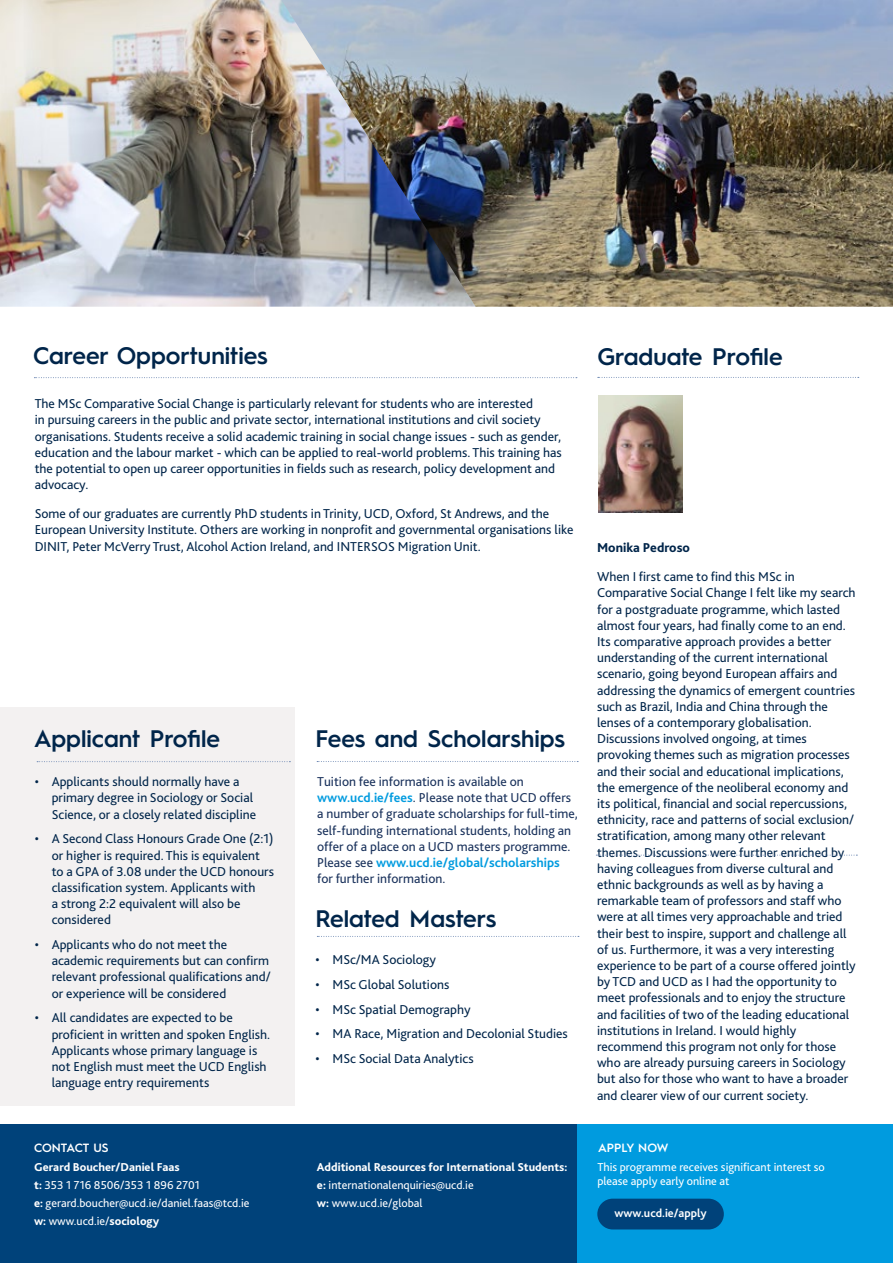
<style>
.page{position:relative;width:893px;height:1263px;background:#fff}
.page>*{position:absolute;margin:0;border:0;box-sizing:border-box;transform-origin:0 0}
.t1{font:600 24px "Hurme Geometric Sans 1";color:#00254a}
.t2{font:13.5px/16.2px "Bliss 2";color:#00254a}
.t3{font:13.5px/16.2px "Bliss 2";color:#1a325c}
.t4{font:800 13.5px "Bliss 2";color:#00254a}
.t5{font:12px/18px "Bliss 2";color:#fff}
.t6{font:800 12px/18px "Bliss 2";color:#fff}
.t7{font:600 12px "Hurme Geometric Sans 1";color:#fff}
.t8{font:700 12px "Bliss 2";color:#fff}
.s1{font-weight:700;color:#009bdf}
.s2{font-weight:800}
.s3{font-weight:400}
</style>
<div class="page">
<svg style="left:598px;top:377px;width:261px;height:1px"></svg>
<div style="left:0;top:707px;width:295px;height:399px;background:#f3f1f1"></div>
<svg style="left:37px;top:761px;width:253px;height:1px"></svg>
<div style="left:544px;top:1125px;width:349px;height:138px;background:#009bdf"></div>
<div style="left:0;top:1125px;width:576px;height:138px;background:#00427a"></div>
<svg style="left:34px;top:377px;width:543px;height:1px"></svg>
<img style="left:0;top:0;width:281px;height:307px">
<img style="left:281px;top:0;width:612px;height:307px">
<div style="left:597px;top:1199px;width:127px;height:30px;background:#00427a;border-radius:15px"></div>
<svg style="left:317px;top:936px;width:262px;height:1px"></svg>
<svg style="left:317px;top:761px;width:261px;height:1px"></svg>
<svg style="left:596px;top:855px;width:261px;height:1px"></svg>
<img style="left:598px;top:396px;width:84px;height:117px">
<h1 class="t1" style="left:33px;top:338px;width:236px">Career Opportunities</h1>
<p class="t2" style="left:35px;top:395px;width:529px">The MSc Comparative Social Change is particularly relevant for students who are interested<br>in pursuing careers in the public and private sector, international institutions and civil society organisations. Students receive a solid academic training in social change issues - such as gender, education and the labour market - which can be applied to real-world problems. This training has the potential to open up career opportunities in fields such as research, policy development and advocacy.</p>
<p class="t2" style="left:35px;top:505px;width:540px">Some of our graduates are currently PhD students in Trinity, UCD, Oxford, St Andrews, and the<br>European University Institute. Others are working in nonprofit and governmental organisations like<br>DINIT, Peter McVerry Trust, Alcohol Action Ireland, and INTERSOS Migration Unit.</p>
<h1 class="t1" style="left:34px;top:722px;width:188px">Applicant Profile</h1>
<h1 class="t1" style="left:315px;top:722px;width:251px">Fees and Scholarships</h1>
<p class="t2" style="left:52px;top:773px;width:206px;text-indent:-17px">• Applicants should normally have a primary degree in Sociology or Social<br>Science, or a closely related discipline</p>
<p class="t2" style="left:52px;top:830px;width:224px;text-indent:-17px">• A Second Class Honours Grade One (2:1) or higher is required. This is equivalent to a GPA of 3.08 under the UCD honours classification system. Applicants with<br>a strong 2:2 equivalent will also be considered</p>
<p class="t2" style="left:52px;top:936px;width:221px;text-indent:-17px">• Applicants who do not meet the academic requirements but can confirm relevant professional qualifications and/ or experience will be considered</p>
<p class="t2" style="left:52px;top:1009px;width:220px;text-indent:-17px">• All candidates are expected to be proficient in written and spoken English.<br>Applicants whose primary language is not English must meet the UCD English language entry requirements</p>
<p class="t3" style="left:317px;top:773px;width:262px">Tuition fee information is available on <span class="s1">www.ucd.ie/fees</span>. Please note that UCD offers a number of graduate scholarships for full-time, self-funding international students, holding an offer of a place on a UCD masters programme.<br>Please see <span class="s1">www.ucd.ie/global/scholarships </span>for further information.</p>
<h1 class="t1" style="left:315px;top:902px;width:182px">Related Masters</h1>
<p class="t2" style="left:315px;top:951px;width:122px">• MSc/MA Sociology</p>
<p class="t2" style="left:315px;top:976px;width:135px">• MSc Global Solutions</p>
<p class="t2" style="left:315px;top:1001px;width:157px">• MSc Spatial Demography</p>
<p class="t2" style="left:315px;top:1025px;width:254px">• MA Race, Migration and Decolonial Studies</p>
<p class="t2" style="left:315px;top:1050px;width:160px">• MSc Social Data Analytics</p>
<h1 class="t1" style="left:597px;top:340px;width:187px">Graduate Profile</h1>
<p class="t4" style="left:597px;top:539px;width:94px">Monika Pedroso</p>
<p class="t2" style="left:597px;top:568px;width:260px">When I first came to find this MSc in Comparative Social Change I felt like my search for a postgraduate programme, which lasted almost four years, had finally come to an end.<br>Its comparative approach provides a better understanding of the current international scenario, going beyond European affairs and addressing the dynamics of emergent countries such as Brazil, India and China through the lenses of a contemporary globalisation.<br>Discussions involved ongoing, at times provoking themes such as migration processes and their social and educational implications, the emergence of the neoliberal economy and its political, financial and social repercussions, ethnicity, race and patterns of social exclusion/ stratification, among many other relevant themes. Discussions were further enriched by having colleagues from diverse cultural and ethnic backgrounds as well as by having a remarkable team of professors and staff who were at all times very approachable and tried their best to inspire, support and challenge all of us. Furthermore, it was a very interesting experience to be part of a course offered jointly by TCD and UCD as I had the opportunity to meet professionals and to enjoy the structure and facilities of two of the leading educational institutions in Ireland. I would highly recommend this program not only for those who are already pursuing careers in Sociology but also for those who want to have a broader and clearer view of our current society.</p>
<p class="t7" style="left:34px;top:1139px;width:76px">CONTACT US</p>
<p class="t7" style="left:598px;top:1139px;width:72px">APPLY NOW</p>
<p class="t5" style="left:597px;top:1159px;width:229px;line-height:14.4px">This programme receives significant interest so please apply early online at</p>
<p class="t5" style="left:34px;top:1157px;width:217px"><span class="s2">Gerard Boucher/Daniel Faas<br>t:</span> 353 1 716 8506/353 1 896 2701<br><span class="s2">e:</span> gerard.boucher@ucd.ie/daniel.faas@tcd.ie <span class="s2">w:</span> www.ucd.ie/<span class="s2">sociology</span></p>
<p class="t6" style="left:317px;top:1157px;width:252px">Additional Resources for International Students: e: <span class="s3">internationalenquiries@ucd.ie<br></span>w: <span class="s3">www.ucd.ie/global</span></p>
<p class="t8" style="left:614px;top:1205px;width:94px">www.ucd.ie/apply</p>
</div>
